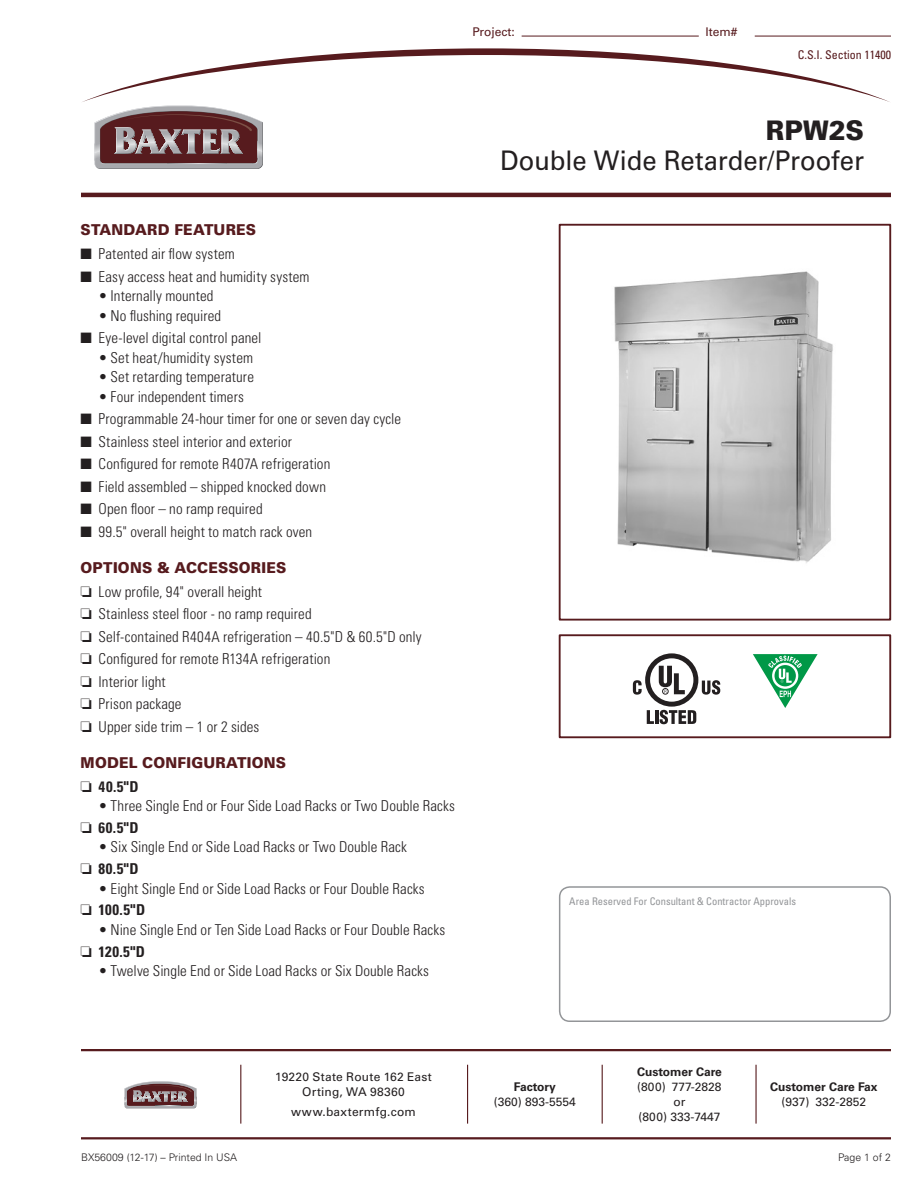
<style>
.page{position:relative;width:918px;height:1188px;background:#fff}
.page>*{position:absolute;margin:0;border:0;box-sizing:border-box;transform-origin:0 0}
.parAll_Hd2{font:27px "Univers LT Std";color:#231f20;scale:.95 1}
.parAll_Hd1{font:900 27px "Univers LT Std";color:#231f20;scale:.95 1}
.par1_Txt-Ind1_End{font:300 condensed 15px "Univers LT Std";letter-spacing:.005em;color:#231f20}
.par1_Txt-Ind2_End{font:300 condensed 15px "Univers LT Std";letter-spacing:.005em;color:#231f20}
.par1_Txt-Ind2{font:300 condensed 15px "Univers LT Std";letter-spacing:.005em;color:#231f20}
.par1_Txt-Ind1{font:300 condensed 15px "Univers LT Std";letter-spacing:.01em;color:#231f20}
.parAll_HdSub1{font:900 15px "Univers LT Std";letter-spacing:.01em;color:#571b1e;scale:.95 1}
.par1_Txt-Ind1-2{font:700 condensed 15px "Univers LT Std";letter-spacing:.045em;color:#231f20}
.t1{font:12px/15px "Univers LT Std";letter-spacing:.015em;color:#231f20;text-align:center}
.t2{font:700 12px "Univers LT Std";color:#231f20}
.t3{font:condensed 12px "Univers LT Std";color:#571b1e}
.t4{font:12px "Univers LT Std";color:#571b1e}
.parAll_Txt-FootR{font:condensed 10.5px "Univers LT Std";color:#939598}
.t5{font:300 10.5px "Univers LT Std";color:#231f20}
</style>
<div class="page">
<svg style="left:82px;top:48px;width:808px;height:54px"></svg>
<svg style="left:94px;top:106px;width:169px;height:63px"></svg>
<hr style="left:81px;top:1049px;width:810px;height:2px;background:#571b1e">
<hr style="left:81px;top:1137px;width:810px;height:2px;background:#571b1e">
<svg style="left:124px;top:1081px;width:72px;height:27px"></svg>
<hr style="left:467px;top:1065px;width:1px;height:59px;background:#571b1e">
<hr style="left:240px;top:1065px;width:1px;height:59px;background:#571b1e">
<hr style="left:602px;top:1065px;width:1px;height:59px;background:#571b1e">
<hr style="left:755px;top:1065px;width:2px;height:59px;background:#571b1e">
<hr style="left:81px;top:193px;width:810px;height:4px;background:#571b1e">
<hr style="left:755px;top:36px;width:136px;height:1px;background:#571b1e">
<hr style="left:522px;top:36px;width:177px;height:1px;background:#571b1e">
<div style="left:559px;top:224px;width:332px;height:397px;border:2px solid #571b1e"></div>
<div style="left:559px;top:886px;width:332px;height:136px;border:2px solid #939598;border-radius:10px"></div>
<div style="left:559px;top:634px;width:332px;height:104px;border:2px solid #571b1e"></div>
<img style="left:614px;top:271px;width:219px;height:292px">
<svg style="left:753px;top:654px;width:65px;height:54px"></svg>
<svg style="left:647px;top:710px;width:7px;height:14px"></svg>
<hr style="left:655px;top:710px;width:3px;height:14px;background:#231f20">
<svg style="left:660px;top:710px;width:36px;height:14px"></svg>
<svg style="left:702px;top:680px;width:18px;height:15px"></svg>
<svg style="left:645px;top:653px;width:53px;height:54px"></svg>
<div style="left:650px;top:658px;width:43px;height:44px;background:#fff;border-radius:50%"></div>
<svg style="left:659px;top:666px;width:26px;height:28px"></svg>
<svg style="left:633px;top:680px;width:9px;height:15px"></svg>
<p class="t4" style="left:472px;top:24px;width:44px">Project:</p>
<p class="t4" style="left:706px;top:24px;width:34px">Item#</p>
<p class="t3" style="left:798px;top:47px;width:95px">C.S.I. Section 11400</p>
<p class="parAll_HdSub1" style="left:81px;top:220px;width:186px">STANDARD FEATURES</p>
<p class="par1_Txt-Ind1_End" style="left:81px;top:245px;width:156px">■ Patented air flow system</p>
<p class="par1_Txt-Ind1" style="left:81px;top:267px;width:230px">■ Easy access heat and humidity system</p>
<p class="par1_Txt-Ind2" style="left:99px;top:287px;width:116px">• Internally mounted</p>
<p class="par1_Txt-Ind2_End" style="left:99px;top:306px;width:124px">• No flushing required</p>
<p class="par1_Txt-Ind1" style="left:81px;top:329px;width:182px">■ Eye-level digital control panel</p>
<p class="par1_Txt-Ind2" style="left:99px;top:348px;width:156px">• Set heat/humidity system</p>
<p class="par1_Txt-Ind2" style="left:99px;top:368px;width:157px">• Set retarding temperature</p>
<p class="par1_Txt-Ind2_End" style="left:99px;top:387px;width:147px">• Four independent timers</p>
<p class="par1_Txt-Ind1_End" style="left:81px;top:410px;width:322px">■ Programmable 24-hour timer for one or seven day cycle</p>
<p class="par1_Txt-Ind1_End" style="left:81px;top:432px;width:213px">■ Stainless steel interior and exterior</p>
<p class="par1_Txt-Ind1_End" style="left:81px;top:455px;width:251px">■ Configured for remote R407A refrigeration</p>
<p class="par1_Txt-Ind1_End" style="left:81px;top:477px;width:247px">■ Field assembled – shipped knocked down</p>
<p class="par1_Txt-Ind1_End" style="left:81px;top:500px;width:184px">■ Open floor – no ramp required</p>
<p class="par1_Txt-Ind1_End" style="left:81px;top:522px;width:233px">■ 99.5" overall height to match rack oven</p>
<p class="parAll_HdSub1" style="left:81px;top:558px;width:218px">OPTIONS &amp; ACCESSORIES</p>
<p class="par1_Txt-Ind1_End" style="left:81px;top:582px;width:183px">❏ Low profile, 94" overall height</p>
<p class="par1_Txt-Ind1_End" style="left:81px;top:605px;width:233px">❏ Stainless steel floor - no ramp required</p>
<p class="par1_Txt-Ind1_End" style="left:81px;top:627px;width:343px">❏ Self-contained R404A refrigeration – 40.5"D &amp; 60.5"D only</p>
<p class="par1_Txt-Ind1_End" style="left:81px;top:650px;width:251px">❏ Configured for remote R134A refrigeration</p>
<p class="par1_Txt-Ind1_End" style="left:81px;top:672px;width:87px">❏ Interior light</p>
<p class="par1_Txt-Ind1_End" style="left:81px;top:695px;width:102px">❏ Prison package</p>
<p class="par1_Txt-Ind1_End" style="left:81px;top:717px;width:180px">❏ Upper side trim – 1 or 2 sides</p>
<p class="parAll_HdSub1" style="left:81px;top:753px;width:218px">MODEL CONFIGURATIONS</p>
<p class="par1_Txt-Ind1-2" style="left:81px;top:777px;width:60px">❏ 40.5"D</p>
<p class="par1_Txt-Ind2_End" style="left:99px;top:797px;width:358px">• Three Single End or Four Side Load Racks or Two Double Racks</p>
<p class="par1_Txt-Ind1-2" style="left:81px;top:818px;width:59px">❏ 60.5"D</p>
<p class="par1_Txt-Ind2_End" style="left:99px;top:838px;width:310px">• Six Single End or Side Load Racks or Two Double Rack</p>
<p class="par1_Txt-Ind1-2" style="left:81px;top:859px;width:59px">❏ 80.5"D</p>
<p class="par1_Txt-Ind2_End" style="left:99px;top:879px;width:328px">• Eight Single End or Side Load Racks or Four Double Racks</p>
<p class="par1_Txt-Ind1-2" style="left:81px;top:901px;width:66px">❏ 100.5"D</p>
<p class="par1_Txt-Ind2_End" style="left:99px;top:920px;width:348px">• Nine Single End or Ten Side Load Racks or Four Double Racks</p>
<p class="par1_Txt-Ind1-2" style="left:81px;top:942px;width:66px">❏ 120.5"D</p>
<p class="par1_Txt-Ind2" style="left:99px;top:962px;width:332px">• Twelve Single End or Side Load Racks or Six Double Racks</p>
<p class="parAll_Hd1" style="left:766px;top:114px;width:105px">RPW2S</p>
<p class="parAll_Hd2" style="left:500px;top:145px;width:384px">Double Wide Retarder/Proofer</p>
<p class="parAll_Txt-FootR" style="left:569px;top:894px;width:228px">Area Reserved For Consultant &amp; Contractor Approvals</p>
<p class="t5" style="left:81px;top:1151px;width:158px">BX56009 (12-17) – Printed In USA</p>
<p class="t1" style="left:275px;top:1070px;width:158px">19220 State Route 162 East<br>Orting, WA 98360</p>
<p class="t1" style="left:291px;top:1104px;width:126px">www.baxtermfg.com</p>
<p class="t2" style="left:514px;top:1080px;width:43px">Factory</p>
<p class="t1" style="left:494px;top:1094px;width:84px">(360) 893-5554</p>
<p class="t2" style="left:637px;top:1065px;width:86px">Customer Care</p>
<p class="t1" style="left:637px;top:1079px;width:86px">(800) 777-2828 or<br>(800) 333-7447</p>
<p class="t2" style="left:770px;top:1080px;width:109px">Customer Care Fax</p>
<p class="t1" style="left:781px;top:1094px;width:86px">(937) 332-2852</p>
<p class="t5" style="left:838px;top:1151px;width:54px">Page 1 of 2</p>
</div>
